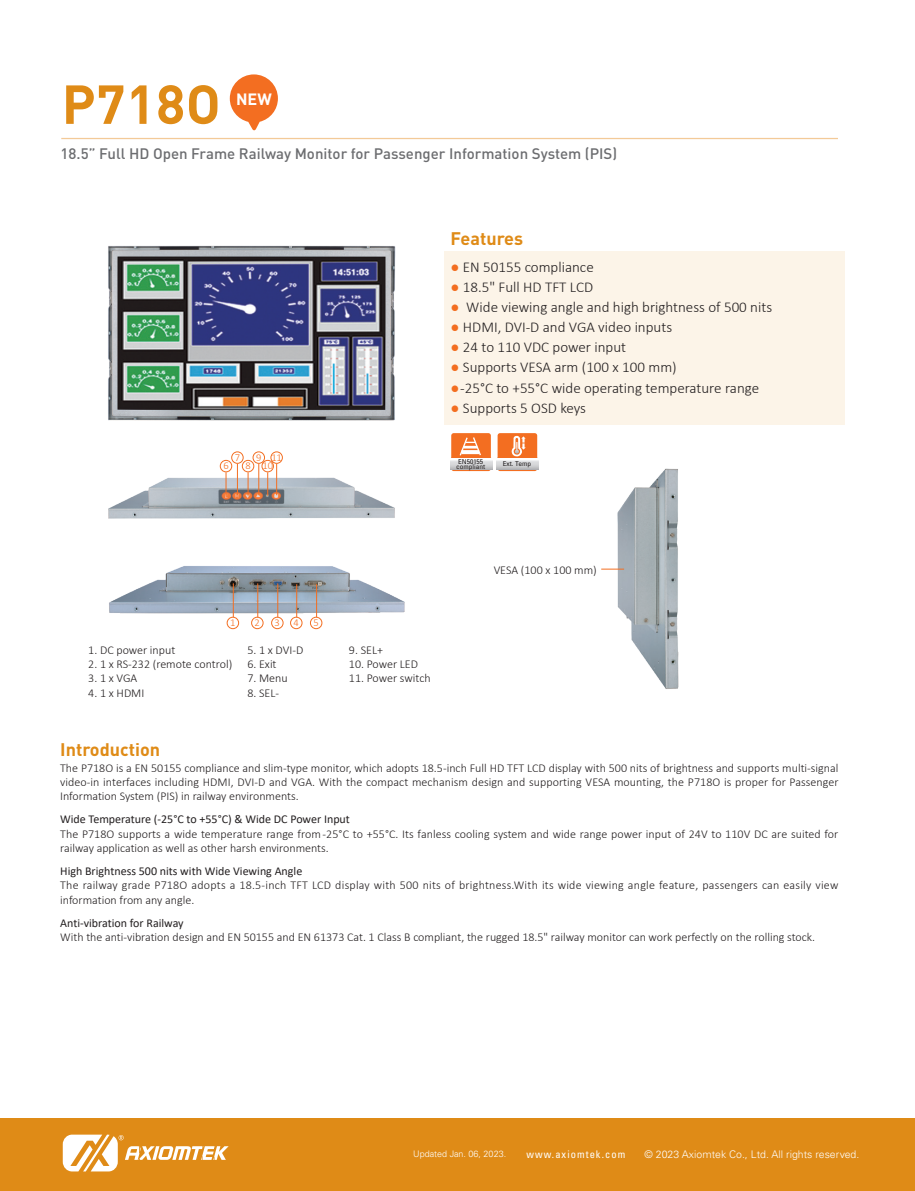
<style>
.page{position:relative;width:915px;height:1191px;background:#fff}
.page>*{position:absolute;margin:0;border:0;box-sizing:border-box;transform-origin:0 0}
.t1{font:700 54px "DIN Pro";letter-spacing:.01em;color:#df8b17}
.t2{font:700 18px "DIN Pro";color:#df8b17}
.t3{font:700 16.2px "DIN Pro";color:#fff}
.t4{font:300 15px "Calibri";color:#231f20}
.t5{font:500 15px "DIN Pro";color:#6c6d70}
.t6{font:300 12px/14.4px "Calibri";color:#231f20;text-align:justify}
.t7{font:300 12px/14.4px "Calibri";letter-spacing:.02em;color:#231f20}
.t8{font:12px "Calibri";color:#231f20}
.t9{font:300 10.5px "Univers LT Std";color:#fff}
.t10{font:condensed 10.5px "Univers LT Std";letter-spacing:.1em;color:#fff}
.t11{font:300 10.5px "Calibri";color:#f36e21}
.t12{font:300 9px "Univers LT Std";color:#fff}
.t13{font:condensed 6.75px/5.1px "Univers LT Std";color:#231f20;text-align:center;scale:1.1 1}
.s1{color:#f36e21}
</style>
<div class="page">
<div style="left:0;top:1118px;width:914px;height:73px;background:#df8b17"></div>
<svg style="left:63px;top:1134px;width:165px;height:37px"></svg>
<hr style="left:61px;top:138px;width:776px;height:1px;background:#f3ca98">
<img style="left:109px;top:566px;width:296px;height:61px">
<div style="left:444px;top:252px;width:400px;height:173px;background:#fcf4e8"></div>
<svg style="left:230px;top:74px;width:48px;height:57px"></svg>
<img style="left:108px;top:245px;width:288px;height:176px">
<img style="left:108px;top:462px;width:287px;height:57px">
<div style="left:227px;top:617px;width:12px;height:12px;border:1px solid #f36e21;border-radius:50%"></div>
<div style="left:251px;top:617px;width:12px;height:12px;border:1px solid #f36e21;border-radius:50%"></div>
<div style="left:271px;top:617px;width:12px;height:12px;border:1px solid #f36e21;border-radius:50%"></div>
<div style="left:290px;top:617px;width:12px;height:12px;border:1px solid #f36e21;border-radius:50%"></div>
<div style="left:310px;top:617px;width:12px;height:12px;border:1px solid #f36e21;border-radius:50%"></div>
<hr style="left:233px;top:583px;width:1px;height:34px;background:#f36e21">
<hr style="left:257px;top:583px;width:1px;height:34px;background:#f36e21">
<hr style="left:277px;top:583px;width:1px;height:34px;background:#f36e21">
<hr style="left:296px;top:584px;width:1px;height:33px;background:#f36e21">
<hr style="left:316px;top:584px;width:1px;height:33px;background:#f36e21">
<div style="left:220px;top:460px;width:12px;height:12px;border:1px solid #f36e21;border-radius:50%"></div>
<div style="left:242px;top:460px;width:12px;height:12px;border:1px solid #f36e21;border-radius:50%"></div>
<div style="left:261px;top:460px;width:13px;height:12px;border:1px solid #f36e21;border-radius:50%"></div>
<div style="left:231px;top:451px;width:12px;height:13px;border:1px solid #f36e21;border-radius:50%"></div>
<div style="left:252px;top:451px;width:13px;height:13px;border:1px solid #f36e21;border-radius:50%"></div>
<div style="left:270px;top:451px;width:13px;height:13px;border:1px solid #f36e21;border-radius:50%"></div>
<svg style="left:225px;top:472px;width:1px;height:23px"></svg>
<svg style="left:247px;top:472px;width:1px;height:23px"></svg>
<svg style="left:267px;top:472px;width:1px;height:23px"></svg>
<hr style="left:237px;top:464px;width:1px;height:31px;background:#f36e21">
<hr style="left:258px;top:464px;width:1px;height:31px;background:#f36e21">
<hr style="left:276px;top:464px;width:1px;height:31px;background:#f36e21">
<img style="left:601px;top:468px;width:78px;height:221px">
<svg style="left:601px;top:568px;width:23px;height:1px"></svg>
<div style="left:451px;top:433px;width:39px;height:38px;background:#f36e21;border-radius:3px"></div>
<svg style="left:450px;top:458px;width:42px;height:11px"></svg>
<svg style="left:459px;top:437px;width:22px;height:19px"></svg>
<div style="left:497px;top:433px;width:40px;height:38px;background:#f36e21;border-radius:3px"></div>
<svg style="left:496px;top:458px;width:42px;height:11px"></svg>
<svg style="left:511px;top:436px;width:14px;height:21px"></svg>
<p class="t1" style="left:62px;top:68px;width:160px">P718O</p>
<p class="t5" style="left:61px;top:143px;width:558px">18.5” Full HD Open Frame Railway Monitor for Passenger Information System (PIS)</p>
<p class="t3" style="left:236px;top:88px;width:37px">NEW</p>
<p class="t11" style="left:235px;top:451px;width:7px">7</p>
<p class="t11" style="left:256px;top:451px;width:7px">9</p>
<p class="t11" style="left:271px;top:451px;width:12px">11</p>
<p class="t11" style="left:223px;top:459px;width:7px">6</p>
<p class="t11" style="left:245px;top:459px;width:7px">8</p>
<p class="t11" style="left:262px;top:459px;width:12px">10</p>
<p class="t2" style="left:450px;top:226px;width:74px">Features</p>
<p class="t4" style="left:450px;top:257px;width:145px"><span class="s1">●</span> EN 50155 compliance</p>
<p class="t4" style="left:450px;top:277px;width:144px"><span class="s1">●</span> 18.5" Full HD TFT LCD</p>
<p class="t4" style="left:450px;top:298px;width:323px"><span class="s1">●</span> Wide viewing angle and high brightness of 500 nits</p>
<p class="t4" style="left:450px;top:318px;width:223px"><span class="s1">●</span> HDMI, DVI-D and VGA video inputs</p>
<p class="t4" style="left:450px;top:338px;width:177px"><span class="s1">●</span> 24 to 110 VDC power input</p>
<p class="t4" style="left:450px;top:358px;width:228px"><span class="s1">●</span> Supports VESA arm (100 x 100 mm)</p>
<p class="t4" style="left:450px;top:378px;width:310px"><span class="s1">●</span> -25°C to +55°C wide operating temperature range</p>
<p class="t4" style="left:450px;top:398px;width:137px"><span class="s1">●</span> Supports 5 OSD keys</p>
<p class="t13" style="left:456px;top:459px;width:28px">EN50155 compliant</p>
<p class="t13" style="left:502px;top:461px;width:27px">Ext. Temp</p>
<p class="t11" style="left:230px;top:616px;width:7px">1</p>
<p class="t11" style="left:254px;top:616px;width:7px">2</p>
<p class="t11" style="left:274px;top:616px;width:7px">3</p>
<p class="t11" style="left:293px;top:616px;width:7px">4</p>
<p class="t11" style="left:313px;top:616px;width:7px">5</p>
<p class="t6" style="left:88px;top:642px;width:88px">1. DC power input</p>
<p class="t6" style="left:88px;top:656px;width:145px">2. 1 x RS-232 (remote control)</p>
<p class="t6" style="left:88px;top:671px;width:51px">3. 1 x VGA</p>
<p class="t6" style="left:88px;top:685px;width:58px">4. 1 x HDMI</p>
<p class="t6" style="left:247px;top:642px;width:57px">5. 1 x DVI-D</p>
<p class="t6" style="left:247px;top:656px;width:31px">6. Exit</p>
<p class="t6" style="left:247px;top:671px;width:42px">7. Menu</p>
<p class="t6" style="left:247px;top:685px;width:33px">8. SEL-</p>
<p class="t6" style="left:349px;top:642px;width:36px">9. SEL+</p>
<p class="t6" style="left:349px;top:656px;width:71px">10. Power LED</p>
<p class="t6" style="left:349px;top:671px;width:83px">11. Power switch</p>
<p class="t6" style="left:493px;top:562px;width:105px">VESA (100 x 100 mm)</p>
<p class="t2" style="left:60px;top:737px;width:101px">Introduction</p>
<p class="t6" style="left:60px;top:760px;width:779px">The P718O is a EN 50155 compliance and slim-type monitor, which adopts 18.5-inch Full HD TFT LCD display with 500 nits of brightness and supports multi-signal video-in interfaces including HDMI, DVI-D and VGA. With the compact mechanism design and supporting VESA mounting, the P718O is proper for Passenger Information System (PIS) in railway environments.</p>
<p class="t8" style="left:60px;top:811px;width:291px">Wide Temperature (-25°C to +55°C) &amp; Wide DC Power Input</p>
<p class="t6" style="left:60px;top:826px;width:779px">The P718O supports a wide temperature range from -25°C to +55°C. Its fanless cooling system and wide range power input of 24V to 110V DC are suited for railway application as well as other harsh environments.</p>
<p class="t8" style="left:60px;top:862px;width:243px">High Brightness 500 nits with Wide Viewing Angle</p>
<p class="t7" style="left:60px;top:878px;width:779px">The railway grade P718O adopts a 18.5-inch TFT LCD display with 500 nits of brightness.With its wide viewing angle feature, passengers can easily view information from any angle.</p>
<p class="t8" style="left:60px;top:914px;width:125px">Anti-vibration for Railway</p>
<p class="t6" style="left:60px;top:929px;width:756px">With the anti-vibration design and EN 50155 and EN 61373 Cat. 1 Class B compliant, the rugged 18.5" railway monitor can work perfectly on the rolling stock.</p>
<p class="t12" style="left:413px;top:1148px;width:94px">Updated Jan. 06, 2023.</p>
<p class="t10" style="left:526px;top:1148px;width:100px">www.axiomtek.com</p>
<p class="t9" style="left:644px;top:1148px;width:216px">© 2023 Axiomtek Co., Ltd. All rights reserved.</p>
</div>
